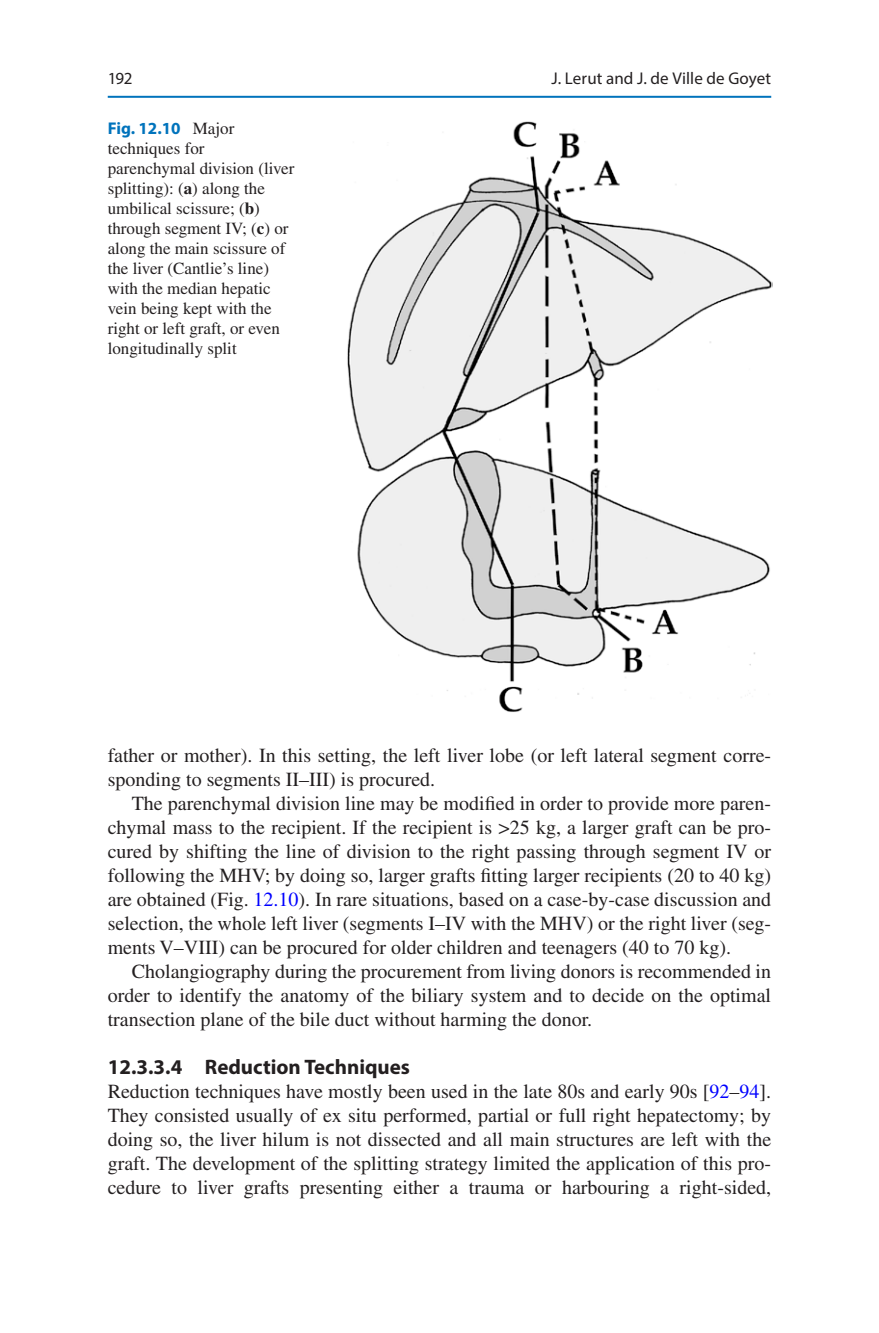
<style>
.page{position:relative;width:879px;height:1333px;background:#fff}
.page>*{position:absolute;margin:0;border:0;box-sizing:border-box;transform-origin:0 0}
.t1{font:700 21px "Myriad Pro";color:#231f20}
.t2{font:20px/24px "Times LT Std";color:#231f20;text-align:justify}
.t3{font:17px/20px "Times LT Std";color:#231f20}
.t4{font:17px "Myriad Pro Regular 2";letter-spacing:.01em;color:#231f20}
.t5{font:700 17px "Myriad Pro";color:#0073bc}
.t6{font:17px "Myriad Pro";color:#231f20}
.s1{font-family:"Times LT Std";font-weight:400;color:#231f20}
.s2{font-weight:700}
.s3{color:#00f}
</style>
<div class="page">
<img style="left:347px;top:121px;width:425px;height:591px">
<hr style="left:108px;top:96px;width:663px;height:2px;background:#0073bc">
<p class="t6" style="left:108px;top:68px;width:26px">192</p>
<p class="t5" style="left:108px;top:117px;width:128px">Fig. 12.10 <span class="s1">Major</span></p>
<p class="t3" style="left:108px;top:138px;width:188px">techniques for parenchymal division (liver splitting): (<span class="s2">a</span>) along the umbilical scissure; (<span class="s2">b</span>) through segment IV; (<span class="s2">c</span>) or along the main scissure of the liver (Cantlie’s line) with the median hepatic vein being kept with the right or left graft, or even longitudinally split</p>
<p class="t4" style="left:551px;top:68px;width:221px">J. Lerut and J. de Ville de Goyet</p>
<p class="t2" style="left:108px;top:743px;width:665px">father or mother). In this setting, the left liver lobe (or left lateral segment corre&shy;sponding to segments II–III) is procured.</p>
<p class="t2" style="left:108px;top:791px;width:665px;text-indent:24px">The parenchymal division line may be modified in order to provide more paren&shy;chymal mass to the recipient. If the recipient is &gt;25 kg, a larger graft can be pro&shy;cured by shifting the line of division to the right passing through segment IV or following the MHV; by doing so, larger grafts fitting larger recipients (20 to 40 kg) are obtained (Fig. <span class="s3">12.10</span>). In rare situations, based on a case-by-case discussion and selection, the whole left liver (segments I–IV with the MHV) or the right liver (seg&shy;ments V–VIII) can be procured for older children and teenagers (40 to 70 kg).</p>
<p class="t2" style="left:108px;top:959px;width:665px;text-indent:24px">Cholangiography during the procurement from living donors is recommended in order to identify the anatomy of the biliary system and to decide on the optimal transection plane of the bile duct without harming the donor.</p>
<p class="t1" style="left:108px;top:1053px;width:304px">12.3.3.4 Reduction Techniques</p>
<p class="t2" style="left:108px;top:1079px;width:665px">Reduction techniques have mostly been used in the late 80s and early 90s [<span class="s3">92</span>–<span class="s3">94</span>].<br>They consisted usually of ex situ performed, partial or full right hepatectomy; by doing so, the liver hilum is not dissected and all main structures are left with the graft. The development of the splitting strategy limited the application of this pro&shy;cedure to liver grafts presenting either a trauma or harbouring a right-sided,</p>
</div>
